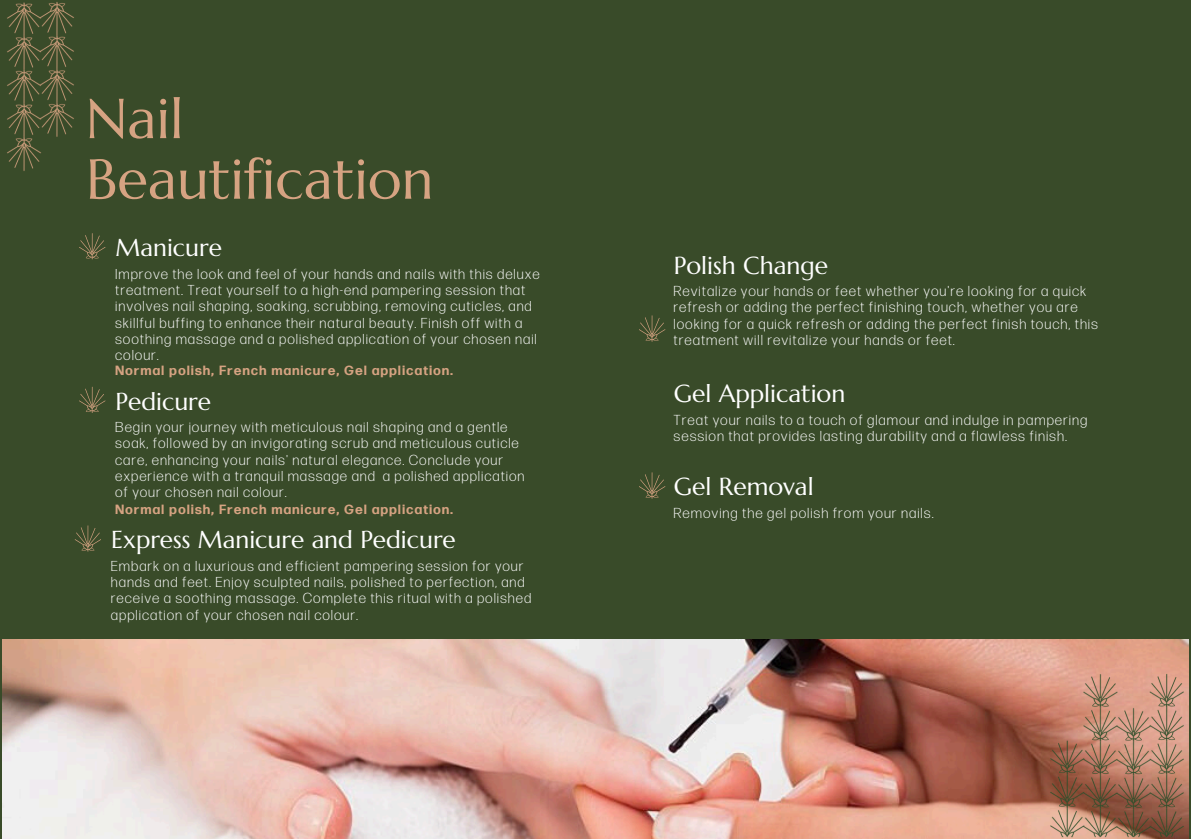
<style>
.page{position:relative;width:1191px;height:839px;background:#fff}
.page>*{position:absolute;margin:0;border:0;box-sizing:border-box;transform-origin:0 0}
.t1{font:56.2px/60.6px "Marcellus";color:#d6a382}
.t2{font:24.6px "Marcellus";color:#fff}
.t3{font:24.4px "Marcellus";color:#fff}
.t4{font:300 14.4px/16.4px "Forma DJR Banner";letter-spacing:.11em;color:#fff}
.t5{font:300 14.2px/16.2px "Forma DJR Banner";letter-spacing:.11em;color:#fff}
.t6{font:700 13.2px "Forma DJR Banner";letter-spacing:.11em;color:#d6a382}
</style>
<div class="page">
<div style="left:0;top:0;width:1191px;height:838px;background:#394b29"></div>
<img style="left:2px;top:639px;width:1187px;height:199px">
<img style="left:7px;top:2px;width:67px;height:169px">
<img style="left:1046px;top:669px;width:142px;height:169px">
<svg style="left:79px;top:233px;width:27px;height:26px"></svg>
<svg style="left:79px;top:387px;width:27px;height:26px"></svg>
<svg style="left:75px;top:525px;width:26px;height:26px"></svg>
<svg style="left:639px;top:315px;width:26px;height:26px"></svg>
<svg style="left:639px;top:472px;width:26px;height:26px"></svg>
<p class="t1" style="left:86px;top:88px;width:349px">Nail<br>Beautification</p>
<h2 class="t3" style="left:116px;top:232px;width:108px">Manicure</h2>
<h1 class="t5" style="left:116px;top:266px;width:425px">Improve the look and feel of your hands and nails with this deluxe treatment. Treat yourself to a high-end pampering session that involves nail shaping, soaking, scrubbing, removing cuticles, and skillful buffing to enhance their natural beauty. Finish off with a soothing massage and a polished application of your chosen nail colour.</h1>
<p class="t6" style="left:116px;top:363px;width:339px">Normal polish, French manicure, Gel application.</p>
<h2 class="t3" style="left:116px;top:386px;width:97px">Pedicure</h2>
<h3 class="t5" style="left:116px;top:420px;width:410px">Begin your journey with meticulous nail shaping and a gentle soak, followed by an invigorating scrub and meticulous cuticle care, enhancing your nails' natural elegance. Conclude your experience with a tranquil massage and a polished application of your chosen nail colour.</h3>
<p class="t6" style="left:116px;top:501px;width:339px">Normal polish, French manicure, Gel application.</p>
<h2 class="t3" style="left:111px;top:524px;width:346px">Express Manicure and Pedicure</h2>
<h3 class="t5" style="left:111px;top:558px;width:421px">Embark on a luxurious and efficient pampering session for your hands and feet. Enjoy sculpted nails, polished to perfection, and receive a soothing massage. Complete this ritual with a polished application of your chosen nail colour.</h3>
<h2 class="t2" style="left:674px;top:249px;width:156px">Polish Change</h2>
<p class="t4" style="left:674px;top:283px;width:425px">Revitalize your hands or feet whether you're looking for a quick refresh or adding the perfect finishing touch, whether you are looking for a quick refresh or adding the perfect finish touch, this treatment will revitalize your hands or feet.</p>
<h2 class="t2" style="left:674px;top:378px;width:173px">Gel Application</h2>
<p class="t4" style="left:674px;top:412px;width:415px">Treat your nails to a touch of glamour and indulge in pampering session that provides lasting durability and a flawless finish.</p>
<p class="t2" style="left:674px;top:471px;width:141px">Gel Removal</p>
<p class="t4" style="left:674px;top:505px;width:261px">Removing the gel polish from your nails.</p>
</div>
